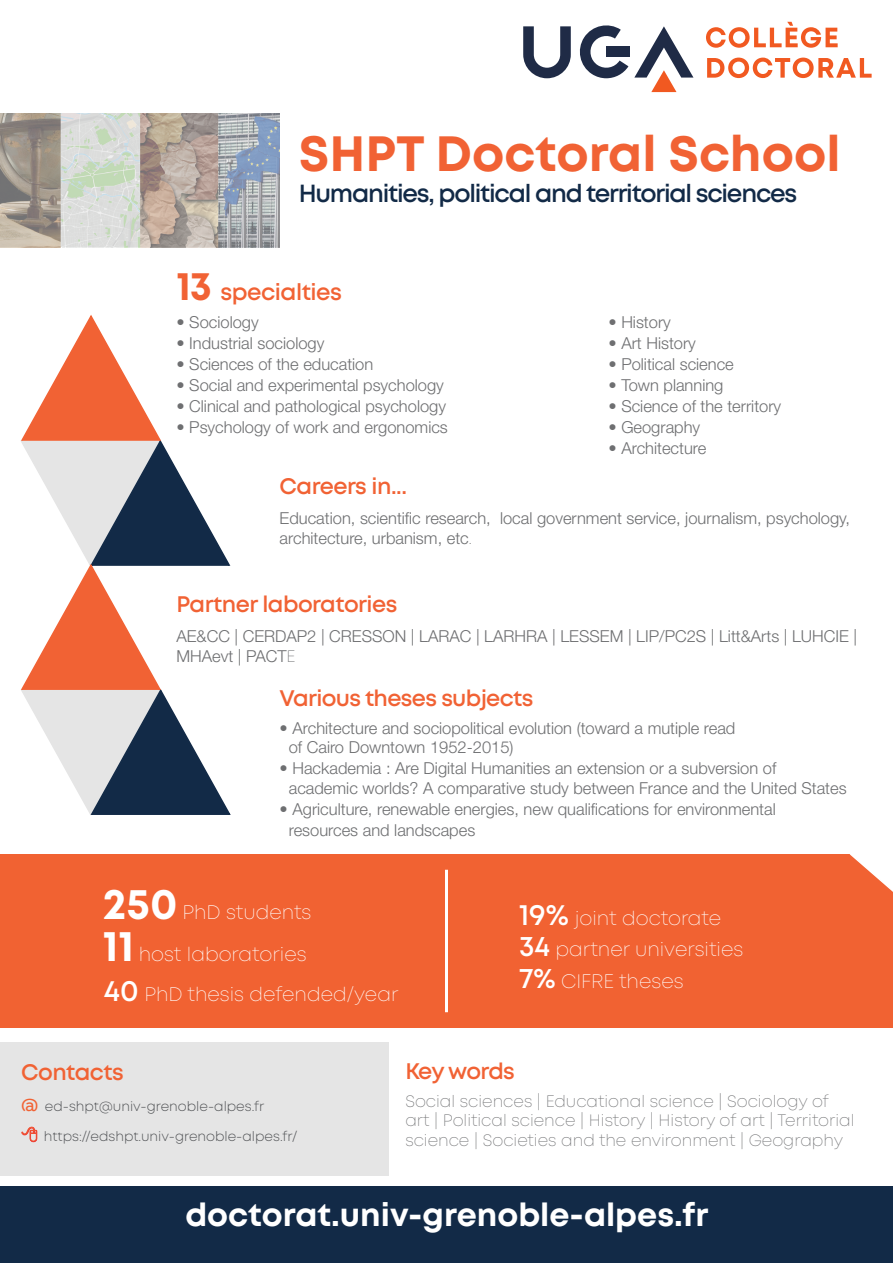
<style>
.page{position:relative;width:893px;height:1263px;background:#fff}
.page>*{position:absolute;margin:0;border:0;box-sizing:border-box;transform-origin:0 0}
.Titre{font:700 49.5px "Mont";color:#f16234}
.t1{font:700 32.1px "Mont";color:#fff}
.sous_titre{font:600 24.75px "Mont";letter-spacing:-.05em;color:#122a47}
.rien{font:600 22.95px "Mont";letter-spacing:-.025em;color:#f16234}
.rien-2{font:600 22.5px "Mont";letter-spacing:-.03em;color:#f16234}
.rien-3{font:200 19.5px/42px "Mont";color:#fff}
.rien-4{font:300 16.5px/19.5px "Helvetica Neue LT Std";color:#6e6f71}
.rien-5{font:200 16.5px/19.5px "Mont";color:#6e6f71}
.rien-6{font:300 13.5px "Mont";color:#4e5053}
.s1{font-weight:700;font-size:40.2px}
.s2{font-family:"Mont";font-weight:200}
.s3{font-weight:700;font-size:43.35px}
.s4{font-weight:600;font-size:29.7px}
.s5{font-weight:600;font-size:28.5px}
.s6{font-family:"Effra";font-weight:400;font-size:18px;color:#f16234}
</style>
<div class="page">
<div style="left:0;top:855px;width:893px;height:173px;background:#f16232"></div>
<svg style="left:523px;top:25px;width:105px;height:53px"></svg>
<div style="left:606px;top:47px;width:24px;height:10px;background:#1f2b46"></div>
<svg style="left:634px;top:26px;width:59px;height:66px"></svg>
<svg style="left:706px;top:22px;width:132px;height:26px"></svg>
<svg style="left:707px;top:58px;width:165px;height:20px"></svg>
<div style="left:0;top:1186px;width:893px;height:77px;background:#122a47"></div>
<hr style="left:445px;top:870px;width:3px;height:142px;background:#fff">
<div style="left:0;top:1042px;width:388px;height:134px;background:#e5e5e5"></div>
<svg style="left:21px;top:315px;width:210px;height:500px"></svg>
<svg style="left:849px;top:854px;width:44px;height:38px"></svg>
<img style="left:0;top:113px;width:280px;height:134px">
<div style="left:176px;top:596px;width:692px;height:78px;background:#fff"></div>
<p class="Titre" style="left:299px;top:122px;width:543px">SHPT Doctoral School</p>
<p class="sous_titre" style="left:299px;top:177px;width:500px">Humanities, political and territorial sciences</p>
<p class="rien" style="left:176px;top:278px;width:167px"><span class="s1">13</span> specialties</p>
<p class="rien-4" style="left:176px;top:312px;width:84px">• Sociology</p>
<p class="rien-4" style="left:608px;top:312px;width:64px">• History</p>
<p class="rien-4" style="left:176px;top:333px;width:149px">• Industrial sociology</p>
<p class="rien-4" style="left:608px;top:333px;width:89px">• Art History</p>
<p class="rien-4" style="left:176px;top:354px;width:198px">• Sciences of the education</p>
<p class="rien-4" style="left:608px;top:354px;width:127px">• Political science</p>
<p class="rien-4" style="left:176px;top:375px;width:269px">• Social and experimental psychology</p>
<p class="rien-4" style="left:608px;top:375px;width:116px">• Town planning</p>
<p class="rien-4" style="left:176px;top:396px;width:271px">• Clinical and pathological psychology</p>
<p class="rien-4" style="left:608px;top:396px;width:174px">• Science of the territory</p>
<p class="rien-4" style="left:176px;top:417px;width:273px">• Psychology of work and ergonomics</p>
<p class="rien-4" style="left:608px;top:417px;width:93px">• Geography</p>
<p class="rien-4" style="left:608px;top:438px;width:99px">• Architecture</p>
<p class="rien-2" style="left:280px;top:472px;width:129px">Careers in...</p>
<p class="rien-4" style="left:280px;top:508px;width:572px">Education, scientific research, local government service, journalism, psychology, architecture, urbanism, etc<span class="s2">.</span></p>
<p class="rien-2" style="left:176px;top:590px;width:222px">Partner laboratories</p>
<p class="rien-4" style="left:176px;top:626px;width:682px">AE&amp;CC | CERDAP2 | CRESSON | LARAC | LARHRA | LESSEM | LIP/PC2S | Litt&amp;Arts | LUHCIE |<br>MHAevt | PACT<span class="s2">E</span></p>
<p class="rien-2" style="left:280px;top:684px;width:255px">Various theses subjects</p>
<p class="rien-4" style="left:289px;top:718px;width:448px;text-indent:-9px">• Architecture and sociopolitical evolution (toward a mutiple read of Cairo Downtown 1952-2015)</p>
<p class="rien-4" style="left:289px;top:758px;width:559px;text-indent:-9px">• Hackademia : Are Digital Humanities an extension or a subversion of academic worlds? A comparative study between France and the United States</p>
<p class="rien-4" style="left:289px;top:798px;width:488px;line-height:21px;text-indent:-9px">• Agriculture, renewable energies, new qualifications for environmental resources and landscapes</p>
<p class="rien-3" style="left:103px;top:892px;width:210px"><span class="s3">250</span> PhD students<br><span class="s3">11</span> host laboratories</p>
<p class="rien-3" style="left:104px;top:973px;width:296px"><span class="s4">40</span> PhD thesis defended/year</p>
<p class="rien-3" style="left:519px;top:897px;width:204px"><span class="s4">19%</span> joint doctorate</p>
<p class="rien-3" style="left:519px;top:929px;width:226px"><span class="s5">34</span> partner universities</p>
<p class="rien-3" style="left:519px;top:961px;width:166px"><span class="s5">7%</span> CIFRE theses</p>
<p class="rien-2" style="left:21px;top:1057px;width:104px">Contacts</p>
<p class="rien-6" style="left:21px;top:1098px;width:245px"><span class="s6">@</span> ed-shpt@univ-grenoble-alpes.fr</p>
<p class="rien-6" style="left:44px;top:1128px;width:255px">https://edshpt.univ-grenoble-alpes.fr/</p>
<p class="rien-2" style="left:405px;top:1057px;width:111px">Key words</p>
<p class="rien-5" style="left:405px;top:1091px;width:451px">Social sciences | Educational science | Sociology of art | Political science | History | History of art | Territorial science | Societies and the environment | Geography</p>
<h2 class="t1" style="left:185px;top:1193px;width:525px">doctorat.univ-grenoble-alpes.fr</h2>
</div>
